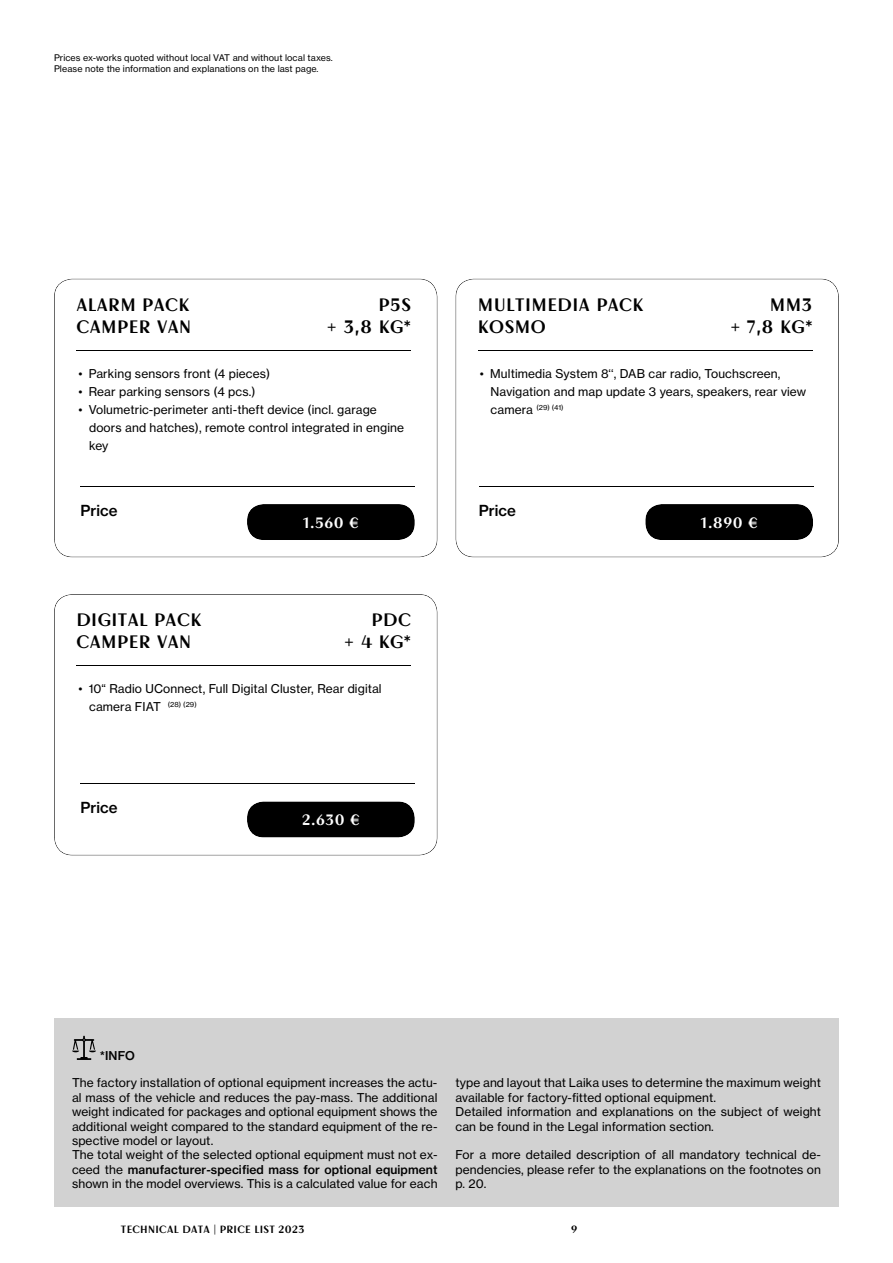
<style>
.page{position:relative;width:893px;height:1263px;background:#fff}
.page>*{position:absolute;margin:0;border:0;box-sizing:border-box;transform-origin:0 0}
.t1{font:18px/21.6px "Laika";letter-spacing:.03em;color:#000}
.t2{font:15px "Laika";letter-spacing:.03em;color:#fff}
.t3{font:15px "N Haas Grotesk TX Std 65 Md";color:#000}
.t4{font:12px/14.4px "N Haas Grotesk TX Std 55 Rg";letter-spacing:.01em;color:#000}
.t5{font:12px "N Haas Grotesk TX Std 65 Md";letter-spacing:.01em;color:#000}
.t6{font:10.5px "Laika";letter-spacing:.03em;color:#000}
.t7{font:9px/10.8px "N Haas Grotesk TX Std 55 Rg";letter-spacing:.01em;color:#000}
.t8{font:7.05px "N Haas Grotesk TX Std 55 Rg";color:#000}
.s1{font-size:12px}
.s2{font-family:"N Haas Grotesk TX Std 55 Rg"}
</style>
<div class="page">
<div style="left:75px;top:347px;width:337px;height:5px;background:#000;opacity:.2"></div>
<div style="left:476px;top:347px;width:338px;height:5px;background:#000;opacity:.2"></div>
<hr style="left:75px;top:663px;width:337px;height:4px;background:#000;opacity:.2">
<div style="left:54px;top:1018px;width:785px;height:188px;background:#d2d2d2"></div>
<svg style="left:72px;top:1036px;width:24px;height:24px"></svg>
<div style="left:246px;top:502px;width:171px;height:39px;background:#000"></div>
<div style="left:246px;top:799px;width:171px;height:39px;background:#000"></div>
<div style="left:645px;top:502px;width:170px;height:39px;background:#000"></div>
<div style="left:80px;top:483px;width:336px;height:5px;background:#000;opacity:.2"></div>
<hr style="left:80px;top:781px;width:336px;height:4px;background:#000;opacity:.2">
<div style="left:478px;top:483px;width:336px;height:5px;background:#000;opacity:.2"></div>
<p class="t7" style="left:54px;top:52px;width:280px">Prices ex-works quoted without local VAT and without local taxes.<br>Please note the information and explanations on the last page.</p>
<h1 class="t1" style="left:76px;top:294px;width:116px">ALARM PACK<br>CAMPER VAN</h1>
<h1 class="t1" style="left:327px;top:294px;width:86px;text-align:right">P5S<br>+ 3,8 KG*</h1>
<p class="t4" style="left:78px;top:366px;width:193px">• Parking sensors front (4 pieces)</p>
<p class="t4" style="left:78px;top:384px;width:179px">• Rear parking sensors (4 pcs.)</p>
<p class="t4" style="left:89px;top:401px;width:316px;line-height:18px;text-indent:-11px">• Volumetric-perimeter anti-theft device (incl. garage doors and hatches), remote control integrated in engine key</p>
<p class="t3" style="left:81px;top:501px;width:38px">Price</p>
<h1 class="t1" style="left:76px;top:609px;width:125px">DIGITAL PACK<br>CAMPER VAN</h1>
<p class="t2" style="left:303px;top:514px;width:57px">1.560 €</p>
<h1 class="t1" style="left:344px;top:609px;width:68px;text-align:center">PDC<br>+ 4 KG*</h1>
<p class="t4" style="left:89px;top:680px;width:294px;line-height:18px;text-indent:-11px">• 10“ Radio UConnect, Full Digital Cluster, Rear digital camera FIAT</p>
<p class="t8" style="left:168px;top:700px;width:31px">(28) (29)</p>
<p class="t3" style="left:81px;top:798px;width:38px">Price</p>
<p class="t2" style="left:302px;top:811px;width:59px">2.630 €</p>
<h1 class="t1" style="left:478px;top:294px;width:165px">M ULTI MEDIA PACK<br>KOSMO</h1>
<h1 class="t1" style="left:731px;top:294px;width:83px;text-align:right">MM 3<br>+ 7,8 KG*</h1>
<p class="t4" style="left:491px;top:365px;width:317px;line-height:18px;text-indent:-11px">• Multimedia System 8‘‘, DAB car radio, Touchscreen,<br>Navigation and map update 3 years, speakers, rear view</p>
<p class="t8" style="left:491px;top:403px;width:74px"><span class="s1">camera</span> (29) (41)</p>
<p class="t3" style="left:479px;top:501px;width:38px">Price</p>
<p class="t2" style="left:701px;top:514px;width:58px">1.890 €</p>
<p class="t5" style="left:100px;top:1048px;width:37px">*INFO</p>
<p class="t4" style="left:72px;top:1076px;width:367px">The factory installation of optional equipment increases the actu&shy;al mass of the vehicle and reduces the pay-mass. The additional weight indicated for packages and optional equipment shows the additional weight compared to the standard equipment of the re&shy;spective model or layout.<br>The total weight of the selected optional equipment must not ex-</p>
<p class="t5" style="left:72px;top:1162px;width:367px"><span class="s2">ceed the</span> manufacturer-specified mass for optional equipment</p>
<p class="t4" style="left:72px;top:1176px;width:367px">shown in the model overviews. This is a calculated value for each</p>
<p class="t4" style="left:455px;top:1076px;width:367px">type and layout that Laika uses to determine the maximum weight available for factory-fitted optional equipment.<br>Detailed information and explanations on the subject of weight can be found in the Legal information section.</p>
<p class="t4" style="left:455px;top:1148px;width:367px;text-align:justify">For a more detailed description of all mandatory technical de&shy;pendencies, please refer to the explanations on the footnotes on p. 20.</p>
<p class="t6" style="left:121px;top:1222px;width:185px">TECHNICAL DATA | PRICE LIST 2023</p>
<p class="t6" style="left:571px;top:1222px;width:8px">9</p>
</div>
